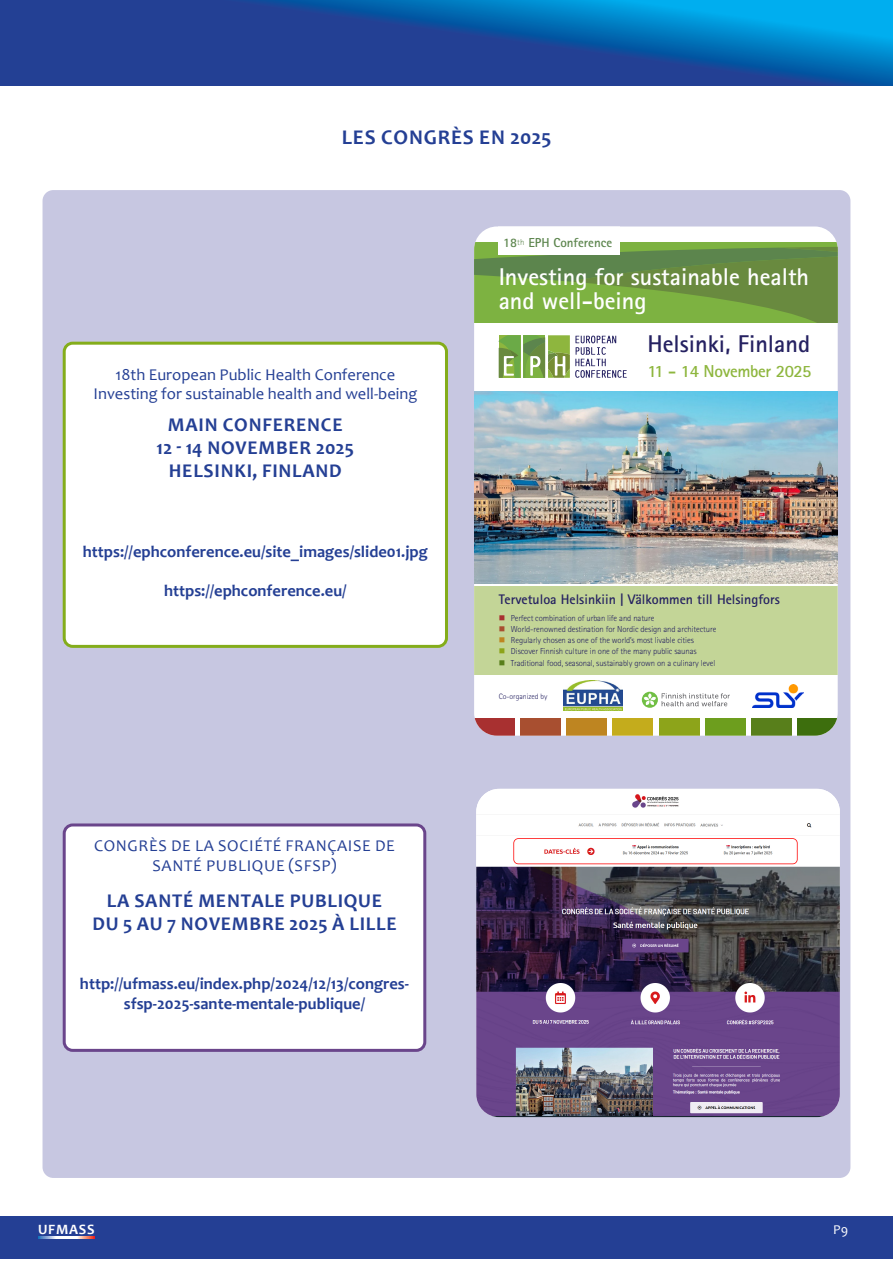
<style>
.page{position:relative;width:893px;height:1263px;background:#fff}
.page>*{position:absolute;margin:0;border:0;box-sizing:border-box;transform-origin:0 0}
.t1{font:700 24.3px/24.3px "Rotis Sans Serif Std";color:#fff}
.t2{font:700 24.3px "Rotis Sans Serif Std";color:#252161}
.t3{font:700 21px "Candara";letter-spacing:.04em;color:#243f94}
.t4{font:700 19.5px/23.4px "Candara";letter-spacing:.04em;color:#243f94;text-align:center}
.t5{font:700 17.4px "Rotis Sans Serif Std";letter-spacing:-.02em;color:#8eb63e}
.t6{font:700 16.5px/19.8px "Candara";color:#243f94;text-align:center}
.t7{font:16.5px/19.8px "Candara";color:#243f94;text-align:center}
.t8{font:16.5px/19.8px "Candara";letter-spacing:.04em;color:#243f94;text-align:center}
.t9{font:700 14.25px "Candara";letter-spacing:.05em;color:#fff}
.t10{font:700 13.8px "Rotis Sans Serif Std";color:#252161}
.t11{font:13.5px "Candara";color:#fff}
.t12{font:700 13.05px "Rotis Sans Serif Std";color:#5c854d}
.t13{font:300 8.7px "Rotis Sans Serif Std";letter-spacing:-.01em;color:#252161}
.t14{font:300 7.8px "Rotis Sans Serif Std";color:#252161}
.s1{font-weight:300;font-size:8.7px}
.s2{color:#a83030}
.s3{color:#a84f30}
.s4{color:#be8521}
.s5{color:#8da41a}
.s6{color:#587f1b}
</style>
<div class="page">
<div style="left:0;top:1216px;width:893px;height:42px;background:#243f94"></div>
<svg style="left:38px;top:1236px;width:56px;height:2px"></svg>
<div style="left:43px;top:190px;width:807px;height:988px;background:#c7c7e1;border-radius:11px"></div>
<svg style="left:0;top:0;width:893px;height:85px;background:#1558a6"></svg>
<div style="left:64px;top:343px;width:382px;height:303px;background:#fff;border-radius:9px"></div>
<div style="left:63px;top:342px;width:385px;height:306px;border:3px solid #84ad1b;border-radius:9px"></div>
<div style="left:64px;top:825px;width:361px;height:225px;background:#fff;border-radius:9px"></div>
<div style="left:63px;top:823px;width:363px;height:229px;border:3px solid #6a458b;border-radius:9px"></div>
<div style="left:474px;top:226px;width:364px;height:510px;background:#fff;border-radius:23px"></div>
<div style="left:474px;top:242px;width:364px;height:81px;background:#7db241"></div>
<svg style="left:474px;top:247px;width:364px;height:76px"></svg>
<div style="left:474px;top:586px;width:364px;height:88px;background:#c3d597"></div>
<svg style="left:499px;top:335px;width:128px;height:43px"></svg>
<svg style="left:474px;top:718px;width:40px;height:18px"></svg>
<div style="left:520px;top:718px;width:40px;height:18px;background:#a84f30"></div>
<div style="left:567px;top:718px;width:40px;height:18px;background:#be8521"></div>
<div style="left:613px;top:718px;width:40px;height:18px;background:#c4ac1c"></div>
<div style="left:659px;top:718px;width:40px;height:18px;background:#8da41a"></div>
<div style="left:705px;top:718px;width:40px;height:18px;background:#6d9e1e"></div>
<div style="left:751px;top:718px;width:40px;height:18px;background:#587f1b"></div>
<svg style="left:798px;top:718px;width:39px;height:18px"></svg>
<img style="left:564px;top:681px;width:58px;height:30px">
<img style="left:474px;top:392px;width:364px;height:192px">
<div style="left:499px;top:226px;width:121px;height:29px;background:#fff"></div>
<svg style="left:642px;top:692px;width:16px;height:16px"></svg>
<svg style="left:644px;top:693px;width:12px;height:12px"></svg>
<svg style="left:662px;top:693px;width:68px;height:13px"></svg>
<img style="left:753px;top:685px;width:50px;height:23px">
<img style="left:476px;top:789px;width:364px;height:328px">
<h2 class="t3" style="left:342px;top:124px;width:211px">LES CONGRÈS EN 2025</h2>
<h3 class="t7" style="left:94px;top:364px;width:325px">18th European Public Health Conference<br>Investing for sustainable health and well-being</h3>
<h3 class="t4" style="left:157px;top:412px;width:199px">MAIN CONFERENCE<br>12 - 14 NOVEMBER 2025<br>HELSINKI, FINLAND</h3>
<h3 class="t6" style="left:83px;top:541px;width:346px">https://ephconference.eu/site_images/slide01.jpg</h3>
<h3 class="t6" style="left:164px;top:581px;width:184px">https://ephconference.eu/</h3>
<h3 class="t8" style="left:94px;top:836px;width:302px">CONGRÈS DE LA SOCIÉTÉ FRANÇAISE DE<br>SANTÉ PUBLIQUE (SFSP)</h3>
<h3 class="t4" style="left:92px;top:889px;width:306px;line-height:22.6px">LA SANTÉ MENTALE PUBLIQUE<br>DU 5 AU 7 NOVEMBRE 2025 À LILLE</h3>
<h3 class="t6" style="left:80px;top:974px;width:331px">http://ufmass.eu/index.php/2024/12/13/congres&shy;sfsp-2025-sante-mentale-publique/</h3>
<h3 class="t12" style="left:503px;top:234px;width:110px">18<span class="s1">th</span> EPH Conference</h3>
<h1 class="t1" style="left:499px;top:264px;width:312px">Investing for sustainable health and well-being</h1>
<h1 class="t2" style="left:647px;top:328px;width:164px">Helsinki, Finland</h1>
<h3 class="t5" style="left:647px;top:360px;width:166px">11 - 14 November 2025</h3>
<h3 class="t10" style="left:499px;top:590px;width:283px">Tervetuloa Helsinkiin | Välkommen till Helsingfors</h3>
<p class="t13" style="left:499px;top:613px;width:157px"><span class="s2">■</span> Perfect combination of urban life and nature</p>
<p class="t13" style="left:499px;top:624px;width:219px"><span class="s3">■</span> World-renowned destination for Nordic design and architecture</p>
<p class="t13" style="left:499px;top:635px;width:197px"><span class="s4">■</span> Regularly chosen as one of the world’s most livable cities</p>
<p class="t13" style="left:499px;top:646px;width:200px"><span class="s5">■</span> Discover Finnish culture in one of the many public saunas</p>
<p class="t13" style="left:499px;top:658px;width:218px"><span class="s6">■</span> Traditional food, seasonal, sustainably grown on a culinary level</p>
<p class="t14" style="left:499px;top:692px;width:50px">Co-organized by</p>
<h3 class="t9" style="left:38px;top:1221px;width:58px">UFMASS</h3>
<h3 class="t11" style="left:833px;top:1221px;width:16px">P9</h3>
</div>
